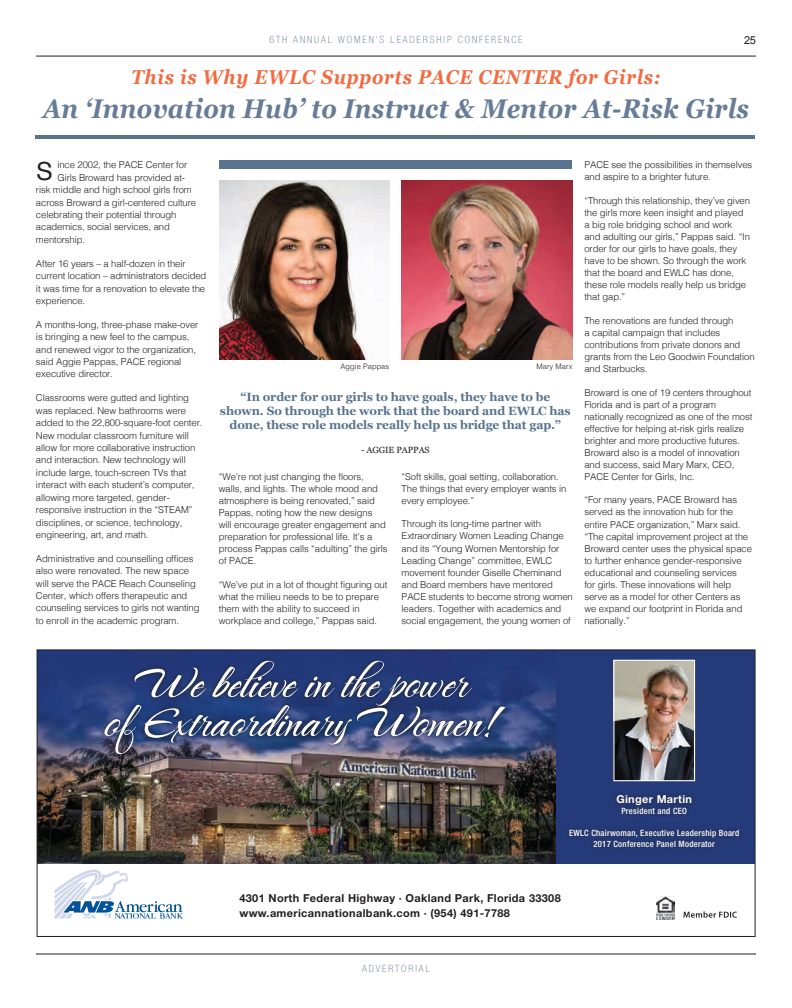
<style>
.page{position:relative;width:792px;height:1008px;background:#fff}
.page>*{position:absolute;margin:0;border:0;box-sizing:border-box;transform-origin:0 0}
.t1{font:54.5px/38.9px "Caramel Candy ROB";letter-spacing:-.01em;color:#fff;text-align:center}
.t2{font:italic 700 27px "Georgia";letter-spacing:.01em;color:#677c96;scale:.9 1}
.t3{font:25px "Helvetica";color:#231f20}
.t4{font:italic 700 20px "Georgia";letter-spacing:.04em;color:#f26b41;scale:.9 1}
.t5{font:700 12px/14px "Georgia";letter-spacing:-.01em;color:#58738e;text-align:center}
.t6{font:700 11px/15px "Helvetica Neue LT";letter-spacing:.03em;color:#231f20}
.t7{font:700 11px "Helvetica Neue LT";letter-spacing:.03em;color:#fff}
.t8{font:11px "Arial";color:#231f20}
.t9{font:100 condensed 10px "Helvetica Neue";letter-spacing:.19em;color:#58738e}
.t10{font:300 9.5px/12.1px "Helvetica";letter-spacing:-.01em;color:#231f20}
.t11{font:9px "Georgia";letter-spacing:-.01em;color:#231f20}
.t12{font:500 condensed 8.7px/11px "Helvetica Neue LT";letter-spacing:.03em;color:#fff;text-align:center}
.t13{font:300 7.5px "Helvetica";letter-spacing:.01em;color:#231f20}
</style>
<div class="page">
<hr style="left:36px;top:56px;width:720px;height:1px;background:#231f20">
<hr style="left:36px;top:954px;width:720px;height:1px;background:#231f20">
<hr style="left:35px;top:135px;width:720px;height:4px;background:#58738e">
<div style="left:556px;top:650px;width:199px;height:214px;background:#253a79"></div>
<img style="left:39px;top:652px;width:517px;height:212px">
<svg style="left:54px;top:870px;width:129px;height:49px"></svg>
<div style="left:564px;top:790px;width:180px;height:62px;background:#231f20;opacity:.75"></div>
<img style="left:615px;top:662px;width:78px;height:117px">
<div style="left:613px;top:660px;width:82px;height:121px;border:1px solid #fff"></div>
<svg style="left:684px;top:911px;width:53px;height:7px"></svg>
<img style="left:656px;top:897px;width:19px;height:22px">
<svg style="left:100px;top:656px;width:409px;height:102px;background:#2f4071"></svg>
<div style="left:219px;top:160px;width:353px;height:9px;background:#58738e"></div>
<img style="left:402px;top:180px;width:170px;height:180px">
<img style="left:219px;top:180px;width:171px;height:180px">
<p class="t9" style="left:269px;top:34px;width:255px">6TH ANNUAL WOMEN’S LEADERSHIP CONFERENCE</p>
<p class="t8" style="left:744px;top:34px;width:13px">25</p>
<h3 class="t4" style="left:132px;top:65px;width:589px">This is Why EWLC Supports PACE CENTER for Girls:</h3>
<h2 class="t2" style="left:43px;top:94px;width:786px">An ‘Innovation Hub’ to Instruct &amp; Mentor At-Risk Girls</h2>
<p class="t10" style="left:57px;top:160px;width:131px">ince 2002, the PACE Center for</p>
<p class="t10" style="left:57px;top:172px;width:129px">Girls Broward has provided at-</p>
<p class="t10" style="left:36px;top:185px;width:157px">risk middle and high school girls from</p>
<p class="t10" style="left:36px;top:197px;width:162px">across Broward a girl-centered culture</p>
<p class="t10" style="left:36px;top:209px;width:142px">celebrating their potential through</p>
<p class="t10" style="left:36px;top:222px;width:135px">academics, social services, and</p>
<p class="t10" style="left:36px;top:234px;width:51px">mentorship.</p>
<p class="t10" style="left:36px;top:258px;width:172px;line-height:12.4px">After 16 years – a half-dozen in their current location – administrators decided it was time for a renovation to elevate the experience.</p>
<p class="t10" style="left:36px;top:319px;width:164px;line-height:12.4px">A months-long, three-phase make-over is bringing a new feel to the campus, and renewed vigor to the organization, said Aggie Pappas, PACE regional executive director.</p>
<p class="t10" style="left:36px;top:393px;width:168px;line-height:12.4px">Classrooms were gutted and lighting was replaced. New bathrooms were added to the 22,800-square-foot center.<br>New modular classroom furniture will allow for more collaborative instruction and interaction. New technology will include large, touch-screen TVs that interact with each student’s computer, allowing more targeted, gender&shy;responsive instruction in the “STEAM” disciplines, or science, technology, engineering, art, and math.</p>
<p class="t10" style="left:36px;top:553px;width:165px;line-height:12.4px">Administrative and counselling offices also were renovated. The new space will serve the PACE Reach Counseling Center, which offers therapeutic and counseling services to girls not wanting to enroll in the academic program.</p>
<h3 class="t3" style="left:36px;top:161px;width:18px">S</h3>
<p class="t13" style="left:341px;top:363px;width:50px">Aggie Pappas</p>
<p class="t13" style="left:536px;top:363px;width:38px">Mary Marx</p>
<p class="t5" style="left:220px;top:390px;width:352px">“In order for our girls to have goals, they have to be shown. So through the work that the board and EWLC has done, these role models really help us bridge that gap.”</p>
<p class="t11" style="left:361px;top:444px;width:70px">- AGGIE PAPPAS</p>
<p class="t10" style="left:219px;top:471px;width:170px">“We’re not just changing the floors, walls, and lights. The whole mood and atmosphere is being renovated,” said Pappas, noting how the new designs will encourage greater engagement and preparation for professional life. It’s a process Pappas calls “adulting” the girls of PACE.</p>
<p class="t10" style="left:219px;top:579px;width:170px">“We’ve put in a lot of thought figuring out what the milieu needs to be to prepare them with the ability to succeed in workplace and college,” Pappas said.</p>
<p class="t10" style="left:402px;top:471px;width:166px">“Soft skills, goal setting, collaboration.<br>The things that every employer wants in every employee.”</p>
<p class="t10" style="left:402px;top:519px;width:173px">Through its long-time partner with Extraordinary Women Leading Change and its “Young Women Mentorship for Leading Change” committee, EWLC movement founder Giselle Cheminand and Board members have mentored PACE students to become strong women leaders. Together with academics and social engagement, the young women of</p>
<p class="t10" style="left:584px;top:160px;width:169px">PACE see the possibilities in themselves and aspire to a brighter future.</p>
<p class="t10" style="left:584px;top:195px;width:167px">“Through this relationship, they’ve given the girls more keen insight and played a big role bridging school and work and adulting our girls,” Pappas said. “In order for our girls to have goals, they have to be shown. So through the work that the board and EWLC has done, these role models really help us bridge that gap.”</p>
<p class="t10" style="left:584px;top:315px;width:172px">The renovations are funded through<br>a capital campaign that includes contributions from private donors and grants from the Leo Goodwin Foundation and Starbucks.</p>
<p class="t10" style="left:584px;top:387px;width:169px">Broward is one of 19 centers throughout Florida and is part of a program nationally recognized as one of the most effective for helping at-risk girls realize brighter and more productive futures.<br>Broward also is a model of innovation and success, said Mary Marx, CEO, PACE Center for Girls, Inc.</p>
<p class="t10" style="left:584px;top:495px;width:169px">“For many years, PACE Broward has served as the innovation hub for the entire PACE organization,” Marx said. “The capital improvement project at the Broward center uses the physical space to further enhance gender-responsive educational and counseling services<br>for girls. These innovations will help serve as a model for other Centers as we expand our footprint in Florida and nationally.”</p>
<h1 class="t1" style="left:104px;top:667px;width:397px">We believe in the power<br>of Extraordinary Women!</h1>
<p class="t7" style="left:616px;top:792px;width:77px">Ginger Martin</p>
<p class="t12" style="left:621px;top:805px;width:67px">President and CEO</p>
<p class="t12" style="left:569px;top:827px;width:172px">EWLC Chairwoman, Executive Leadership Board<br>2017 Conference Panel Moderator</p>
<p class="t6" style="left:239px;top:891px;width:323px">4301 North Federal Highway · Oakland Park, Florida 33308 www.americannationalbank.com · (954) 491-7788</p>
<p class="t9" style="left:362px;top:963px;width:69px">ADVERTORIAL</p>
</div>
